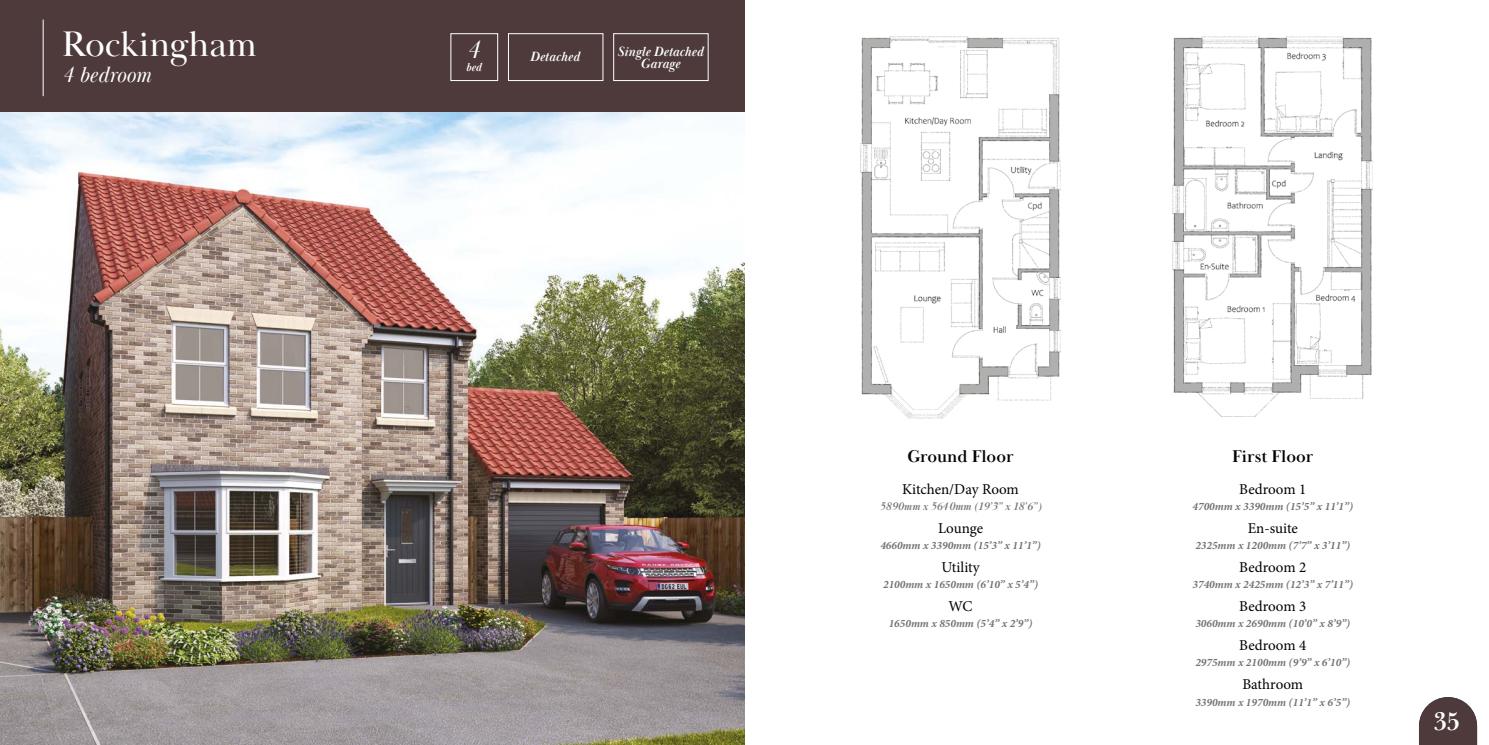
<style>
.page{position:relative;width:1489px;height:745px;background:#fff}
.page>*{position:absolute;margin:0;border:0;box-sizing:border-box;transform-origin:0 0}
.t1{font:36.5px "Baskerville Display PT";color:#fff}
.t2{font:700 26.25px "Baskerville Display PT";color:#fff}
.t3{font:italic 25.62px "Baskerville Display PT";color:#fff}
.t4{font:italic 22.5px "Baskerville Display PT";color:#fff}
.t5{font:700 17.5px "Baskerville Display PT";color:#020203}
.t6{font:15px "Minion Pro";color:#000}
.t7{font:italic 700 13.75px "Baskerville Display PT";color:#fff}
.t8{font:italic 700 11.88px "Baskerville Display PT";color:#fff}
.t9{font:italic 700 11.25px "Minion Pro";color:#747474}
.t10{font:italic 700 11.25px "Baskerville Display PT";color:#747474}
</style>
<div class="page">
<img style="left:0;top:112px;width:744px;height:632px">
<div style="left:0;top:0;width:744px;height:112px;background:#4e3a3a"></div>
<div style="left:613px;top:33px;width:95px;height:48px;border:1px solid #fff"></div>
<div style="left:450px;top:33px;width:48px;height:48px;border:1px solid #fff"></div>
<div style="left:508px;top:33px;width:95px;height:48px;border:1px solid #fff"></div>
<hr style="left:43px;top:20px;width:1px;height:76px;background:#fff">
<img style="left:1172px;top:37px;width:200px;height:379px">
<img style="left:860px;top:37px;width:200px;height:381px">
<svg style="left:1419px;top:697px;width:57px;height:47px;background:#635252"></svg>
<h1 class="t1" style="left:62px;top:22px;width:196px">Rockingham</h1>
<h3 class="t4" style="left:62px;top:62px;width:90px">4 bedroom</h3>
<h3 class="t3" style="left:466px;top:35px;width:15px">4</h3>
<p class="t8" style="left:465px;top:60px;width:17px">bed</p>
<p class="t7" style="left:530px;top:49px;width:51px">Detached</p>
<p class="t7" style="left:617px;top:43px;width:88px">Single Detached</p>
<p class="t7" style="left:640px;top:55px;width:41px">Garage</p>
<h3 class="t5" style="left:907px;top:445px;width:108px">Ground Floor</h3>
<h3 class="t6" style="left:902px;top:478px;width:118px">Kitchen/Day Room</h3>
<p class="t10" style="left:879px;top:499px;width:163px">5890mm x 5640mm (19’3” x 18’6”)</p>
<h3 class="t6" style="left:938px;top:517px;width:47px">Lounge</h3>
<p class="t9" style="left:880px;top:537px;width:162px">4660mm x 3390mm (15’3” x 11’1”)</p>
<h3 class="t6" style="left:941px;top:556px;width:40px">Utility</h3>
<p class="t9" style="left:883px;top:576px;width:156px">2100mm x 1650mm (6’10” x 5’4”)</p>
<h3 class="t6" style="left:948px;top:595px;width:25px">WC</h3>
<p class="t9" style="left:888px;top:615px;width:145px">1650mm x 850mm (5’4” x 2’9”)</p>
<h3 class="t5" style="left:1231px;top:445px;width:83px">First Floor</h3>
<h3 class="t6" style="left:1239px;top:478px;width:69px">Bedroom 1</h3>
<p class="t9" style="left:1192px;top:498px;width:162px">4700mm x 3390mm (15’5” x 11’1”)</p>
<h3 class="t6" style="left:1247px;top:517px;width:52px">En-suite</h3>
<p class="t9" style="left:1195px;top:537px;width:156px">2325mm x 1200mm (7’7” x 3’11”)</p>
<h3 class="t6" style="left:1239px;top:556px;width:69px">Bedroom 2</h3>
<p class="t9" style="left:1192px;top:576px;width:162px">3740mm x 2425mm (12’3” x 7’11”)</p>
<h3 class="t6" style="left:1239px;top:595px;width:69px">Bedroom 3</h3>
<p class="t9" style="left:1195px;top:615px;width:156px">3060mm x 2690mm (10’0” x 8’9”)</p>
<h3 class="t6" style="left:1239px;top:635px;width:69px">Bedroom 4</h3>
<p class="t9" style="left:1195px;top:654px;width:156px">2975mm x 2100mm (9’9” x 6’10”)</p>
<h3 class="t6" style="left:1242px;top:674px;width:62px">Bathroom</h3>
<p class="t9" style="left:1195px;top:693px;width:156px">3390mm x 1970mm (11’1” x 6’5”)</p>
<h2 class="t2" style="left:1433px;top:705px;width:27px">35</h2>
</div>
